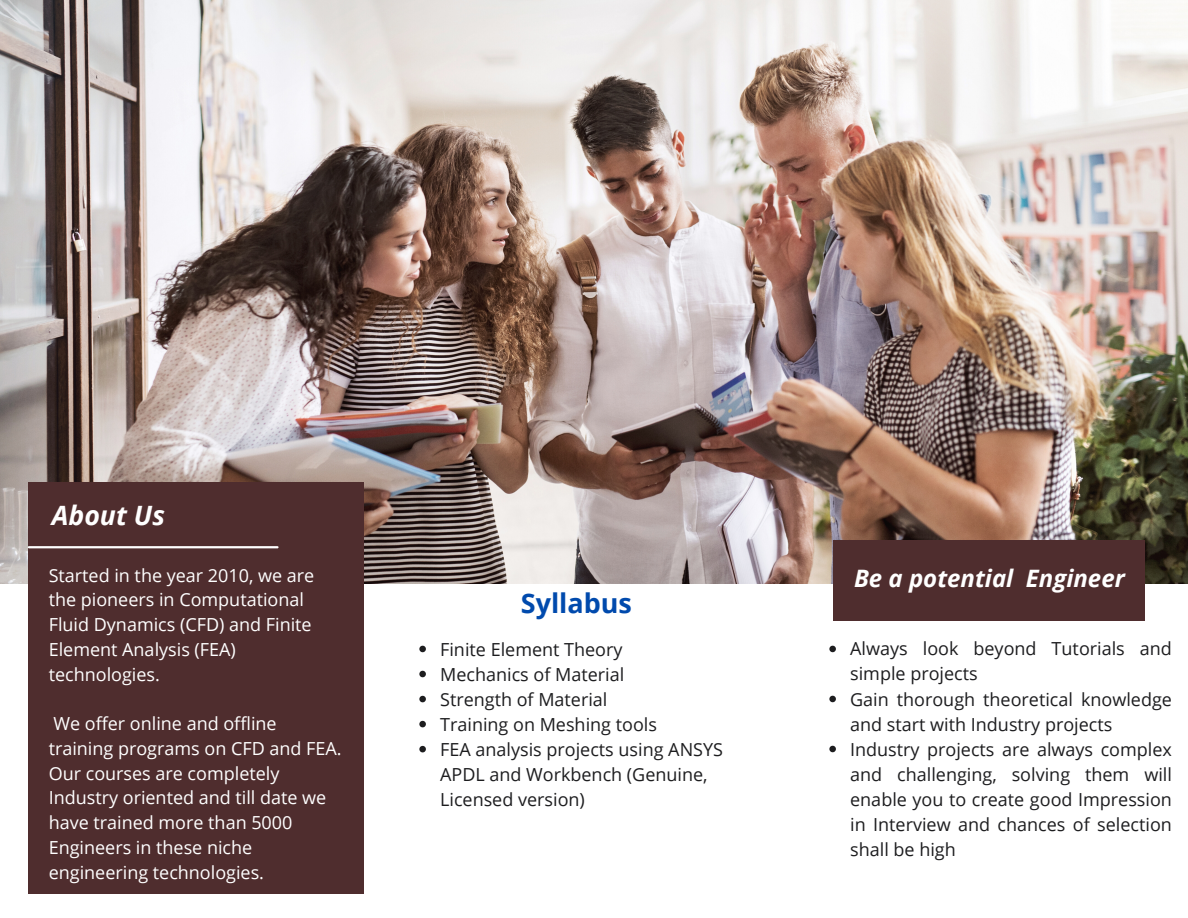
<style>
.page{position:relative;width:1188px;height:918px;background:#fff}
.page>*{position:absolute;margin:0;border:0;box-sizing:border-box;transform-origin:0 0}
.t1{font:700 27px "Open Sans";color:#004aad}
.t2{font:italic 700 26.7px "Open Sans";color:#fff}
.t3{font:italic 700 24px "Open Sans";color:#fff}
.t4{font:18px/25px "Open Sans";color:#1d1d1f}
.t5{font:18px/24.8px "Open Sans";color:#fff}
</style>
<div class="page">
<img style="left:0;top:0;width:1188px;height:583px">
<div style="left:834px;top:540px;width:311px;height:81px;background:#4f2d2e"></div>
<div style="left:28px;top:482px;width:336px;height:412px;background:#4f2d2e"></div>
<hr style="left:29px;top:546px;width:248px;height:2px;background:#fff">
<svg style="left:419px;top:646px;width:7px;height:6px"></svg>
<svg style="left:419px;top:671px;width:7px;height:6px"></svg>
<svg style="left:419px;top:696px;width:7px;height:6px"></svg>
<svg style="left:419px;top:721px;width:7px;height:6px"></svg>
<svg style="left:419px;top:746px;width:7px;height:6px"></svg>
<svg style="left:829px;top:646px;width:7px;height:6px"></svg>
<svg style="left:829px;top:696px;width:7px;height:6px"></svg>
<svg style="left:829px;top:746px;width:7px;height:6px"></svg>
<p class="t2" style="left:52px;top:496px;width:115px">About Us</p>
<p class="t5" style="left:49px;top:562px;width:267px">Started in the year 2010, we are the pioneers in Computational<br>Fluid Dynamics (CFD) and Finite<br>Element Analysis (FEA) technologies.</p>
<p class="t5" style="left:49px;top:711px;width:294px">We offer online and offline<br>training programs on CFD and FEA.<br>Our courses are completely<br>Industry oriented and till date we have trained more than 5000<br>Engineers in these niche engineering technologies.</p>
<p class="t1" style="left:521px;top:585px;width:113px">Syllabus</p>
<p class="t4" style="left:440px;top:636px;width:184px">Finite Element Theory</p>
<p class="t4" style="left:440px;top:661px;width:186px">Mechanics of Material</p>
<p class="t4" style="left:440px;top:686px;width:169px">Strength of Material</p>
<p class="t4" style="left:440px;top:711px;width:218px">Training on Meshing tools</p>
<p class="t4" style="left:440px;top:736px;width:284px">FEA analysis projects using ANSYS<br>APDL and Workbench (Genuine,<br>Licensed version)</p>
<p class="t3" style="left:854px;top:561px;width:272px">Be a potential Engineer</p>
<p class="t4" style="left:850px;top:636px;width:323px">Always look beyond Tutorials and simple projects</p>
<p class="t4" style="left:850px;top:686px;width:323px">Gain thorough theoretical knowledge and start with Industry projects</p>
<p class="t4" style="left:850px;top:736px;width:323px;text-align:justify">Industry projects are always complex and challenging, solving them will enable you to create good Impression in Interview and chances of selection shall be high</p>
</div>
